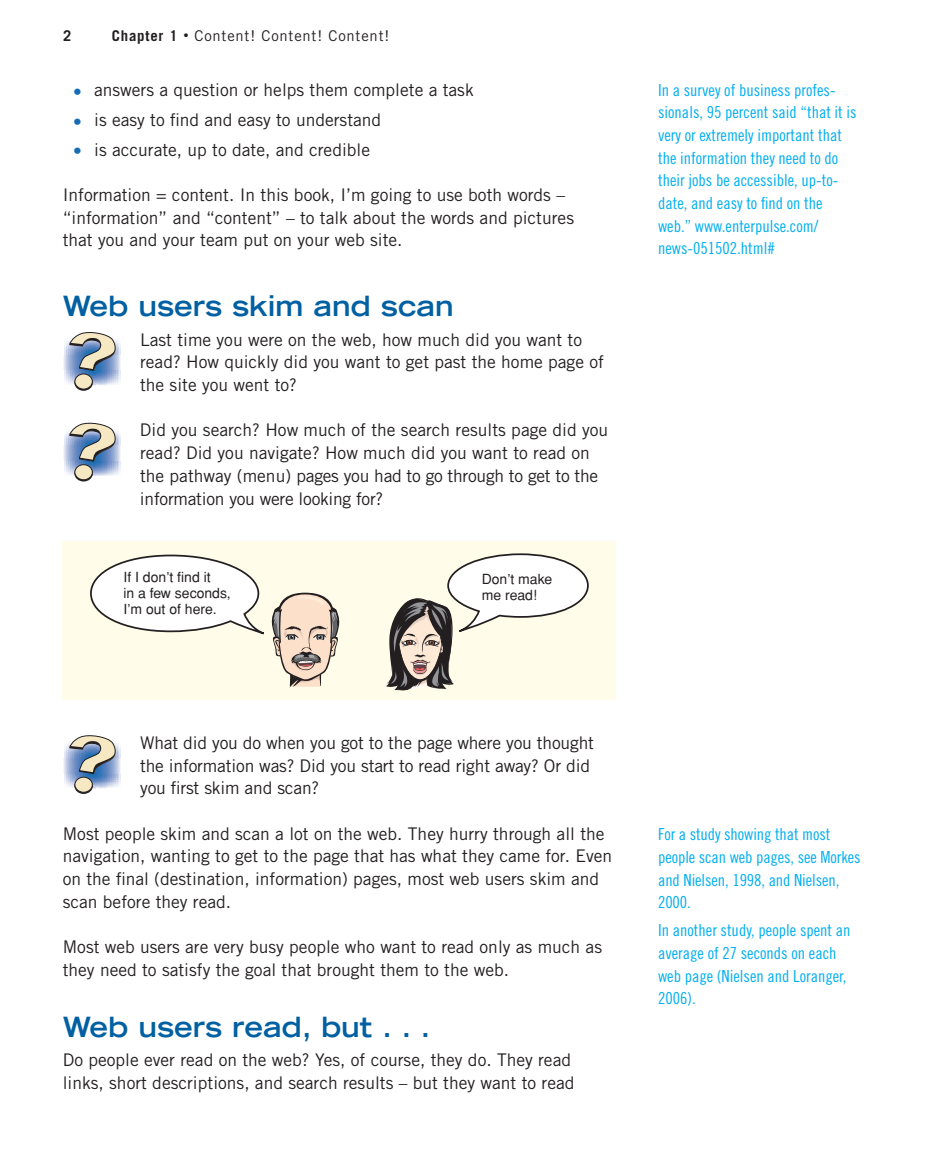
<style>
.page{position:relative;width:945px;height:1166px;background:#fff}
.page>*{position:absolute;margin:0;border:0;box-sizing:border-box;transform-origin:0 0}
.t1{font:700 expanded 27.82px "Trade Gothic LT Std";color:#0160a1}
.t2{font:17.5px/22.8px "Trade Gothic";color:#231f20}
.t3{font:16.62px/22.8px "Trade Gothic Cond Eighteen";color:#00aeef}
.t4{font:14.88px "Trade Gothic";letter-spacing:.055em;color:#231f20}
.t5{font:700 14.88px "Trade Gothic";color:#231f20}
.t6{font:14px/15.8px "Helvetica";color:#231f20}
.s1{font-weight:700}
.s2{font-weight:700;font-size:10.5px}
.s3{color:#156cb6}
</style>
<div class="page">
<svg style="left:62px;top:332px;width:554px;height:462px"></svg>
<p class="t5" style="left:63px;top:30px;width:10px">2</p>
<p class="t4" style="left:112px;top:30px;width:279px"><span class="s1">Chapter 1</span> <span class="s2">•</span> Content! Content! Content!</p>
<p class="t2" style="left:73px;top:80px;width:402px"><span class="s3">•</span> answers a question or helps them complete a task</p>
<p class="t2" style="left:73px;top:110px;width:310px"><span class="s3">•</span> is easy to find and easy to understand</p>
<p class="t2" style="left:73px;top:140px;width:298px"><span class="s3">•</span> is accurate, up to date, and credible</p>
<p class="t2" style="left:63px;top:185px;width:513px">Information = content. In this book, I’m going to use both words – “information” and “content” – to talk about the words and pictures that you and your team put on your web site.</p>
<h1 class="t1" style="left:63px;top:294px;width:393px">Web users skim and scan</h1>
<p class="t2" style="left:140px;top:330px;width:465px">Last time you were on the web, how much did you want to read? How quickly did you want to get past the home page of the site you went to?</p>
<p class="t2" style="left:140px;top:420px;width:470px">Did you search? How much of the search results page did you read? Did you navigate? How much did you want to read on the pathway (menu) pages you had to go through to get to the information you were looking for?</p>
<p class="t6" style="left:124px;top:570px;width:109px">If I don’t find it<br>in a few seconds,<br>I’m out of here.</p>
<p class="t6" style="left:482px;top:572px;width:72px">Don’t make me read!</p>
<p class="t3" style="left:658px;top:80px;width:200px">In a survey of business profes&shy;sionals, 95 percent said “that it is very or extremely important that the information they need to do their jobs be accessible, up-to&shy;date, and easy to find on the web.” www.enterpulse.com/ news-051502.html#</p>
<p class="t2" style="left:140px;top:733px;width:455px">What did you do when you got to the page where you thought the information was? Did you start to read right away? Or did you first skim and scan?</p>
<p class="t2" style="left:63px;top:823px;width:551px">Most people skim and scan a lot on the web. They hurry through all the navigation, wanting to get to the page that has what they came for. Even on the final (destination, information) pages, most web users skim and scan before they read.</p>
<p class="t2" style="left:63px;top:937px;width:541px">Most web users are very busy people who want to read only as much as they need to satisfy the goal that brought them to the web.</p>
<h1 class="t1" style="left:63px;top:1015px;width:369px">Web users read, but . . .</h1>
<p class="t2" style="left:63px;top:1050px;width:513px">Do people ever read on the web? Yes, of course, they do. They read links, short descriptions, and search results – but they want to read</p>
<p class="t3" style="left:658px;top:824px;width:204px">For a study showing that most people scan web pages, see Morkes and Nielsen, 1998, and Nielsen,<br>2000.</p>
<p class="t3" style="left:658px;top:920px;width:194px">In another study, people spent an average of 27 seconds on each web page (Nielsen and Loranger,<br>2006).</p>
</div>
